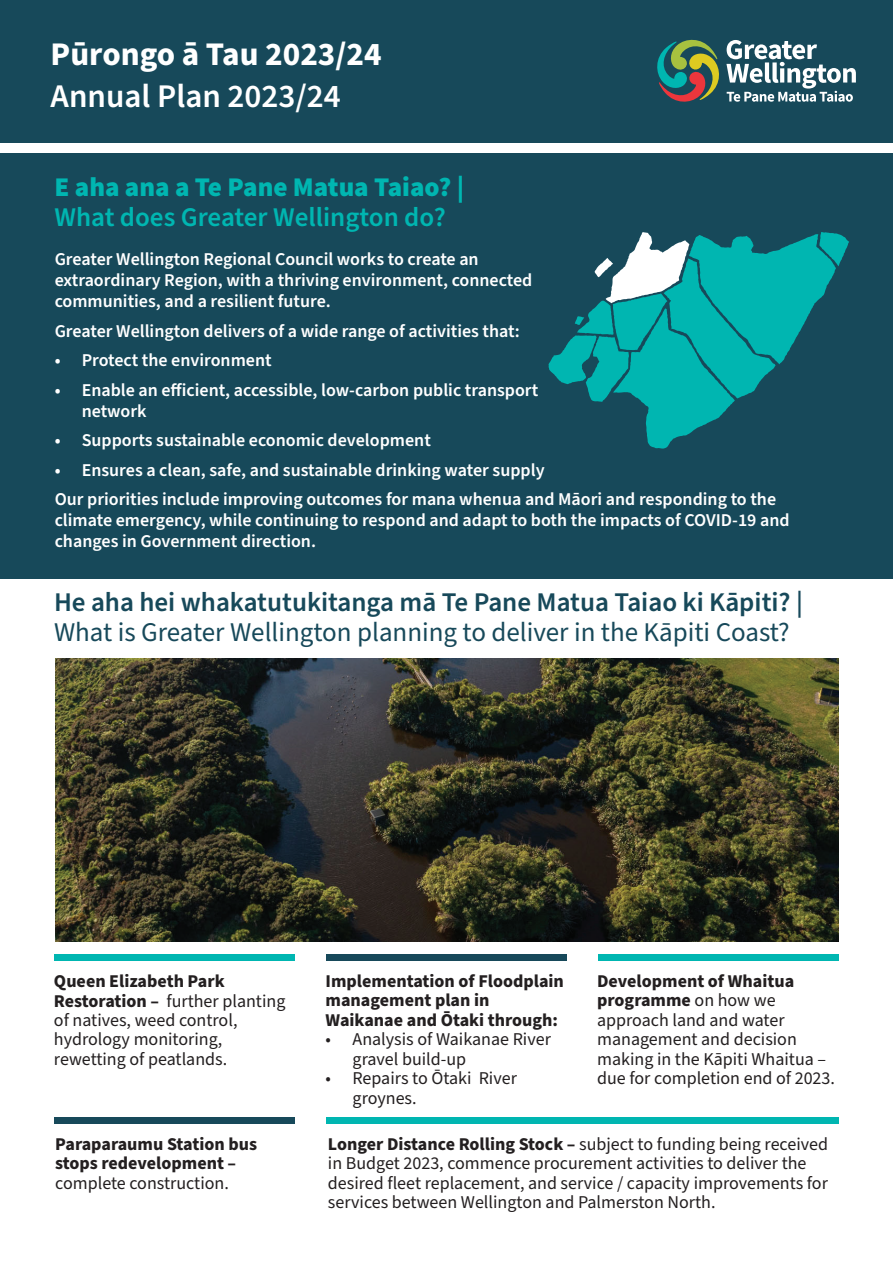
<style>
.page{position:relative;width:893px;height:1263px;background:#fff}
.page>*{position:absolute;margin:0;border:0;box-sizing:border-box;transform-origin:0 0}
.t1{font:700 33px "Source Sans Pro";color:#fff}
.t2{font:600 33px "Source Sans Pro";color:#fff}
.t3{font:27px "Source Sans Pro";color:#17495a}
.t4{font:600 27px "Source Sans Pro";color:#17495a}
.t5{font:600 27px "Source Sans Pro";color:#00b6b1}
.t6{font:900 27px "Source Sans Pro";color:#00b6b1}
.t7{font:600 18px/21px "Source Sans Pro";color:#fff}
.t8{font:18px/19.5px "Source Sans Pro";color:#231f20}
.t9{font:700 18px/19.5px "Source Sans Pro";color:#231f20}
.s1{font-weight:700}
</style>
<div class="page">
<div style="left:54px;top:954px;width:241px;height:7px;background:#00b6b1"></div>
<div style="left:54px;top:1117px;width:241px;height:7px;background:#17495a"></div>
<div style="left:326px;top:954px;width:241px;height:7px;background:#17495a"></div>
<div style="left:326px;top:1117px;width:513px;height:7px;background:#00b6b1"></div>
<div style="left:598px;top:954px;width:241px;height:7px;background:#00b6b1"></div>
<img style="left:55px;top:659px;width:784px;height:282px">
<div style="left:0;top:0;width:893px;height:142px;background:#17495a"></div>
<div style="left:0;top:153px;width:893px;height:425px;background:#17495a"></div>
<svg style="left:549px;top:232px;width:300px;height:217px"></svg>
<svg style="left:657px;top:39px;width:199px;height:63px"></svg>
<h1 class="t1" style="left:51px;top:31px;width:333px">Pūrongo ā Tau 2023/24</h1>
<h1 class="t2" style="left:51px;top:74px;width:292px">Annual Plan 2023/24</h1>
<h2 class="t6" style="left:55px;top:168px;width:411px">E aha ana a Te Pane Matua Taiao? |</h2>
<h2 class="t5" style="left:55px;top:199px;width:393px">What does Greater Wellington do?</h2>
<p class="t7" style="left:55px;top:249px;width:479px">Greater Wellington Regional Council works to create an extraordinary Region, with a thriving environment, connected communities, and a resilient future.</p>
<p class="t7" style="left:55px;top:321px;width:467px">Greater Wellington delivers of a wide range of activities that:</p>
<p class="t7" style="left:55px;top:350px;width:219px">• Protect the environment</p>
<p class="t7" style="left:82px;top:380px;width:458px;text-indent:-27px">• Enable an efficient, accessible, low-carbon public transport network</p>
<p class="t7" style="left:55px;top:430px;width:378px">• Supports sustainable economic development</p>
<p class="t7" style="left:55px;top:455px;width:723px;line-height:29.5px">• Ensures a clean, safe, and sustainable drinking water supply<br>Our priorities include improving outcomes for mana whenua and Māori and responding to the</p>
<p class="t7" style="left:55px;top:510px;width:736px">climate emergency, while continuing to respond and adapt to both the impacts of COVID-19 and changes in Government direction.</p>
<h2 class="t4" style="left:54px;top:584px;width:750px">He aha hei whakatutukitanga mā Te Pane Matua Taiao ki Kāpiti? |</h2>
<h2 class="t3" style="left:54px;top:614px;width:737px">What is Greater Wellington planning to deliver in the Kāpiti Coast?</h2>
<p class="t8" style="left:54px;top:972px;width:233px"><span class="s1">Queen Elizabeth Park<br>Restoration –</span> further planting of natives, weed control, hydrology monitoring, rewetting of peatlands.</p>
<p class="t9" style="left:326px;top:972px;width:240px">Implementation of Floodplain management plan in<br>Waikanae and Ōtaki through:</p>
<p class="t8" style="left:353px;top:1030px;width:200px;text-indent:-27px">• Analysis of Waikanae River gravel build-up</p>
<p class="t8" style="left:353px;top:1069px;width:166px;text-indent:-27px">• Repairs to Ōtaki River groynes.</p>
<p class="t8" style="left:597px;top:972px;width:239px"><span class="s1">Development of Whaitua programme</span> on how we approach land and water management and decision making in the Kāpiti Whaitua – due for completion end of 2023.</p>
<p class="t9" style="left:55px;top:1134px;width:203px">Paraparaumu Station bus stops redevelopment –</p>
<p class="t8" style="left:55px;top:1174px;width:175px">complete construction.</p>
<p class="t8" style="left:328px;top:1135px;width:502px"><span class="s1">Longer Distance Rolling Stock –</span> subject to funding being received in Budget 2023, commence procurement activities to deliver the desired fleet replacement, and service / capacity improvements for services between Wellington and Palmerston North.</p>
</div>
